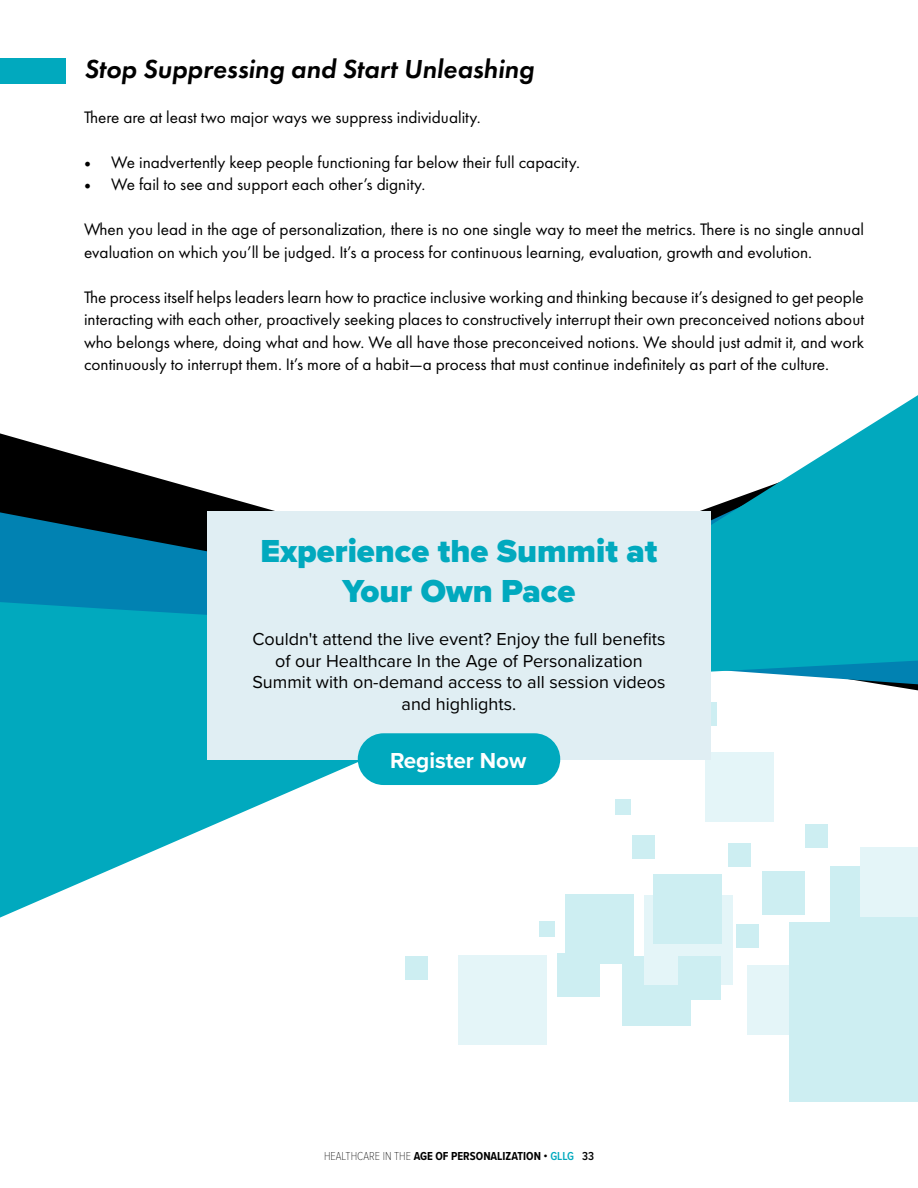
<style>
.page{position:relative;width:918px;height:1188px;background:#fff}
.page>*{position:absolute;margin:0;border:0;box-sizing:border-box;transform-origin:0 0}
.t1{font:900 33px/39.6px "Proxima Nova";color:#01a9be;text-align:center}
.t2{font:italic 600 27px "Futura PT";color:#000}
.t3{font:700 22.5px "Proxima Nova";color:#fff}
.t4{font:18px/21.6px "Proxima Nova";color:#000;text-align:center}
.t5{font:17.25px/22.5px "Futura PT";color:#000}
.t6{font:700 12px "Proxima Nova Cond";color:#000}
.s1{font-family:"Minion Pro";font-size:18px}
.s2{font-weight:100}
.s3{font-weight:600}
.s4{font-weight:600;color:#01a9be}
</style>
<div class="page">
<svg style="left:0;top:395px;width:918px;height:532px"></svg>
<div style="left:0;top:58px;width:66px;height:26px;background:#01a9be"></div>
<div style="left:623px;top:956px;width:68px;height:70px;background:#cdeef2"></div>
<div style="left:830px;top:867px;width:69px;height:69px;background:#cdeef2"></div>
<div style="left:886px;top:893px;width:32px;height:69px;background:#cdeef2"></div>
<div style="left:458px;top:955px;width:89px;height:90px;background:#e4f5f8"></div>
<div style="left:644px;top:895px;width:89px;height:90px;background:#e4f5f8"></div>
<div style="left:748px;top:965px;width:68px;height:70px;background:#e4f5f8"></div>
<div style="left:861px;top:847px;width:57px;height:70px;background:#e4f5f8"></div>
<div style="left:566px;top:895px;width:68px;height:69px;background:#cdeef2"></div>
<div style="left:653px;top:875px;width:68px;height:69px;background:#cdeef2"></div>
<div style="left:705px;top:752px;width:69px;height:70px;background:#e4f5f8"></div>
<div style="left:790px;top:922px;width:128px;height:179px;background:#cdeef2"></div>
<div style="left:632px;top:836px;width:23px;height:23px;background:#cdeef2"></div>
<div style="left:694px;top:702px;width:23px;height:23px;background:#cdeef2"></div>
<div style="left:539px;top:922px;width:15px;height:15px;background:#cdeef2"></div>
<div style="left:615px;top:800px;width:15px;height:15px;background:#cdeef2"></div>
<div style="left:762px;top:871px;width:43px;height:44px;background:#cdeef2"></div>
<div style="left:557px;top:953px;width:43px;height:44px;background:#cdeef2"></div>
<div style="left:678px;top:957px;width:43px;height:43px;background:#cdeef2"></div>
<div style="left:405px;top:956px;width:23px;height:23px;background:#cdeef2"></div>
<div style="left:736px;top:925px;width:23px;height:23px;background:#cdeef2"></div>
<div style="left:728px;top:843px;width:23px;height:24px;background:#cdeef2"></div>
<div style="left:805px;top:824px;width:22px;height:23px;background:#cdeef2"></div>
<div style="left:207px;top:512px;width:504px;height:248px;background:#e0eef3"></div>
<div style="left:358px;top:733px;width:202px;height:52px;background:#00a9be;border-radius:26px"></div>
<h2 class="t2" style="left:84px;top:51px;width:451px">Stop Suppressing and Start Unleashing</h2>
<p class="t5" style="left:84px;top:106px;width:398px">There are at least two major ways we suppress individuality.</p>
<p class="t5" style="left:84px;top:151px;width:497px"><span class="s1">•</span> We inadvertently keep people functioning far below their full capacity.</p>
<p class="t5" style="left:84px;top:173px;width:343px"><span class="s1">•</span> We fail to see and support each other’s dignity.</p>
<p class="t5" style="left:84px;top:218px;width:782px">When you lead in the age of personalization, there is no one single way to meet the metrics. There is no single annual evaluation on which you’ll be judged. It’s a process for continuous learning, evaluation, growth and evolution.</p>
<p class="t5" style="left:84px;top:286px;width:782px;text-align:justify">The process itself helps leaders learn how to practice inclusive working and thinking because it’s designed to get people interacting with each other, proactively seeking places to constructively interrupt their own preconceived notions about who belongs where, doing what and how. We all have those preconceived notions. We should just admit it, and work continuously to interrupt them. It’s more of a habit—a process that must continue indefinitely as part of the culture.</p>
<h1 class="t1" style="left:260px;top:531px;width:399px">Experience the Summit at<br>Your Own Pace</h1>
<p class="t4" style="left:252px;top:628px;width:415px">Couldn't attend the live event? Enjoy the full benefits of our Healthcare In the Age of Personalization Summit with on-demand access to all session videos and highlights.</p>
<h3 class="t3" style="left:390px;top:744px;width:138px">Register Now</h3>
<p class="t6" style="left:324px;top:1147px;width:271px"><span class="s2">HEALTHCARE IN THE</span> AGE OF PERSONALIZATION <span class="s3">•</span> <span class="s4">GLLG</span> <span class="s3">33</span></p>
</div>
